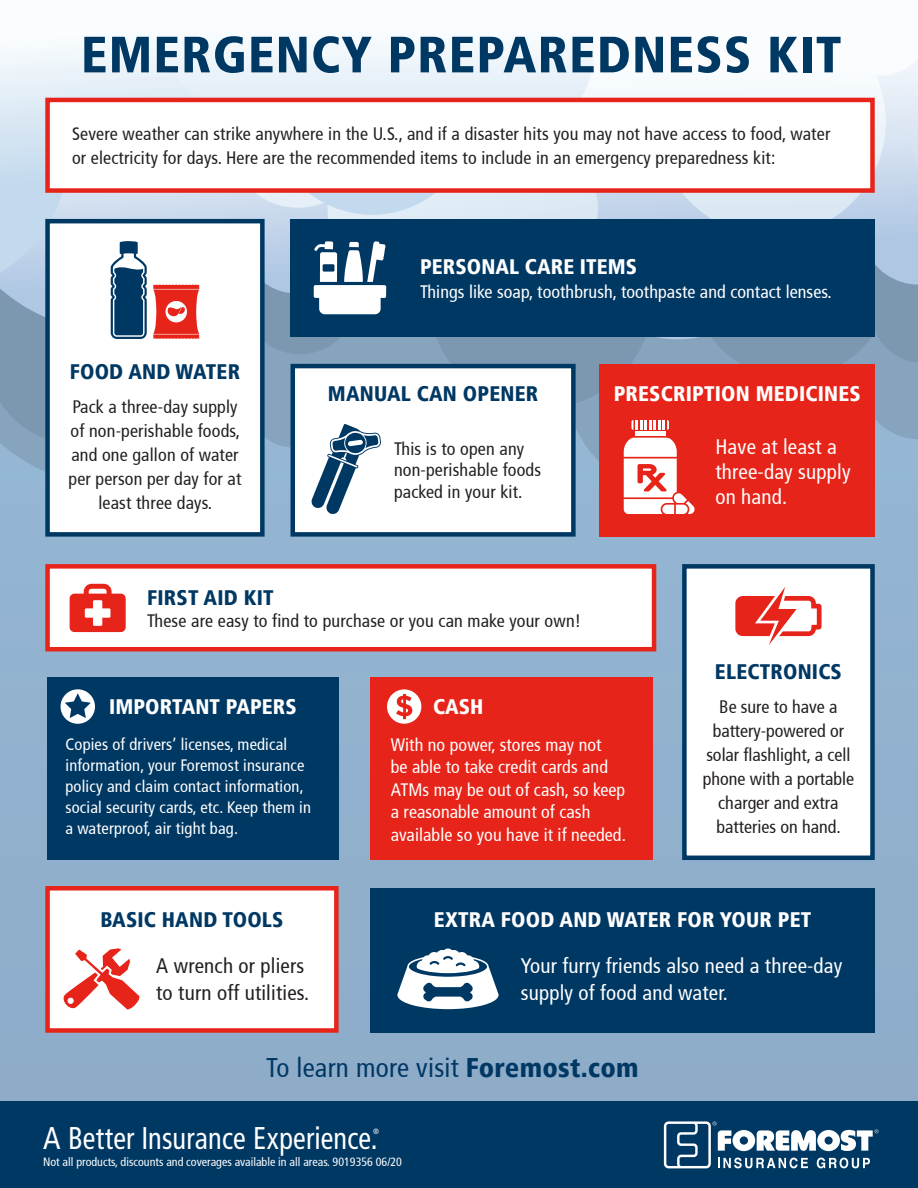
<style>
.page{position:relative;width:918px;height:1188px;background:#fff}
.page>*{position:absolute;margin:0;border:0;box-sizing:border-box;transform-origin:0 0}
.t1{font:900 condensed 51px "Frutiger";letter-spacing:.025em;color:#003864}
.t2{font:condensed 31.5px "Frutiger";letter-spacing:-.01em;color:#fff}
.t3{font:condensed 27px "Frutiger";letter-spacing:.01em;color:#003864}
.t4{font:condensed 21px/25.2px "Frutiger";letter-spacing:.01em;color:#fff}
.t5{font:900 condensed 21px "Frutiger";letter-spacing:.01em;color:#fff}
.t6{font:900 condensed 21px "Frutiger";letter-spacing:.01em;color:#003864}
.t7{font:condensed 21px/27px "Frutiger";letter-spacing:.01em;color:#231f20}
.t8{font:condensed 18px/24px "Frutiger";letter-spacing:.01em;color:#231f20}
.t9{font:condensed 18px/22.5px "Frutiger";letter-spacing:.005em;color:#fff}
.t10{font:condensed 16.5px/21px "Frutiger";letter-spacing:.01em;color:#fff}
.t11{font:condensed 12px "Frutiger";color:#fff}
.t12{font:condensed 7.65px "Frutiger";color:#fff}
.s1{font-weight:900}
</style>
<div class="page">
<div style="left:0;top:531px;width:918px;height:571px;background:#8fafcb"></div>
<svg style="left:0;top:446px;width:918px;height:85px;background:#93b2ce"></svg>
<svg style="left:0;top:332px;width:918px;height:114px;background:#819db7"></svg>
<svg style="left:0;top:280px;width:291px;height:52px;background:#8ea8c2"></svg>
<svg style="left:515px;top:236px;width:403px;height:103px;background:#8fa8c2"></svg>
<svg style="left:0;top:44px;width:228px;height:236px;background:#d5e4f2"></svg>
<svg style="left:598px;top:59px;width:320px;height:177px"></svg>
<svg style="left:228px;top:90px;width:370px;height:218px;background:#bacde2"></svg>
<svg style="left:100px;top:42px;width:494px;height:173px"></svg>
<div style="left:0;top:1102px;width:918px;height:86px;background:#003864"></div>
<svg style="left:664px;top:1121px;width:215px;height:47px"></svg>
<div style="left:45px;top:219px;width:220px;height:318px;background:#fff;border:4px solid #003864"></div>
<div style="left:45px;top:98px;width:830px;height:95px;background:#fff;border:4px solid #e72419"></div>
<div style="left:371px;top:677px;width:282px;height:183px;background:#e72419"></div>
<div style="left:48px;top:677px;width:291px;height:183px;background:#003864"></div>
<div style="left:45px;top:564px;width:611px;height:87px;background:#fff;border:4px solid #e72419"></div>
<div style="left:45px;top:886px;width:294px;height:147px;background:#fff;border:4px solid #e72419"></div>
<div style="left:682px;top:564px;width:193px;height:296px;background:#fff;border:4px solid #003864"></div>
<div style="left:291px;top:364px;width:285px;height:173px;background:#fff;border:4px solid #003864"></div>
<div style="left:600px;top:364px;width:275px;height:173px;background:#e72419"></div>
<div style="left:291px;top:219px;width:584px;height:118px;background:#003864"></div>
<svg style="left:111px;top:241px;width:36px;height:98px"></svg>
<svg style="left:153px;top:284px;width:46px;height:55px"></svg>
<div style="left:371px;top:888px;width:504px;height:145px;background:#003864"></div>
<svg style="left:70px;top:584px;width:56px;height:48px"></svg>
<svg style="left:735px;top:587px;width:87px;height:58px"></svg>
<svg style="left:387px;top:689px;width:34px;height:35px"></svg>
<svg style="left:397px;top:949px;width:102px;height:60px"></svg>
<svg style="left:624px;top:438px;width:71px;height:76px"></svg>
<svg style="left:631px;top:420px;width:38px;height:10px"></svg>
<div style="left:635px;top:431px;width:30px;height:5px;background:#fff"></div>
<svg style="left:61px;top:689px;width:34px;height:35px"></svg>
<svg style="left:314px;top:241px;width:72px;height:73px"></svg>
<svg style="left:311px;top:424px;width:70px;height:90px"></svg>
<svg style="left:63px;top:948px;width:77px;height:62px"></svg>
<p class="t1" style="left:81px;top:24px;width:762px">EMERGENCY PREPAREDNESS KIT</p>
<p class="t8" style="left:72px;top:122px;width:760px">Severe weather can strike anywhere in the U.S., and if a disaster hits you may not have access to food, water or electricity for days. Here are the recommended items to include in an emergency preparedness kit:</p>
<p class="t6" style="left:70px;top:359px;width:172px">FOOD AND WATER</p>
<p class="t8" style="left:69px;top:395px;width:174px;text-align:center">Pack a three-day supply of non-perishable foods, and one gallon of water per person per day for at least three days.</p>
<p class="t5" style="left:420px;top:254px;width:219px">PERSONAL CARE ITEMS</p>
<p class="t9" style="left:420px;top:280px;width:413px">Things like soap, toothbrush, toothpaste and contact lenses.</p>
<p class="t6" style="left:328px;top:381px;width:212px">MANUAL CAN OPENER</p>
<p class="t8" style="left:394px;top:438px;width:149px;line-height:21.6px">This is to open any non-perishable foods packed in your kit.</p>
<p class="t5" style="left:614px;top:381px;width:249px">PRESCRIPTION MEDICINES</p>
<p class="t4" style="left:715px;top:434px;width:137px">Have at least a three-day supply on hand.</p>
<p class="t6" style="left:147px;top:585px;width:128px">FIRST AID KIT</p>
<p class="t8" style="left:147px;top:608px;width:436px">These are easy to find to purchase or you can make your own!</p>
<p class="t5" style="left:109px;top:695px;width:189px">IMPORTANT PAPERS</p>
<p class="t5" style="left:433px;top:695px;width:52px">CASH</p>
<p class="t10" style="left:66px;top:734px;width:247px">Copies of drivers’ licenses, medical information, your Foremost insurance policy and claim contact information, social security cards, etc. Keep them in a waterproof, air tight bag.</p>
<p class="t9" style="left:391px;top:734px;width:237px">With no power, stores may not<br>be able to take credit cards and<br>ATMs may be out of cash, so keep a reasonable amount of cash available so you have it if needed.</p>
<p class="t6" style="left:715px;top:659px;width:128px">ELECTRONICS</p>
<p class="t8" style="left:703px;top:695px;width:153px;text-align:center">Be sure to have a battery-powered or solar flashlight, a cell phone with a portable charger and extra batteries on hand.</p>
<p class="t6" style="left:100px;top:907px;width:185px">BASIC HAND TOOLS</p>
<p class="t5" style="left:434px;top:907px;width:379px">EXTRA FOOD AND WATER FOR YOUR PET</p>
<p class="t7" style="left:156px;top:953px;width:154px">A wrench or pliers to turn off utilities.</p>
<p class="t4" style="left:521px;top:953px;width:323px;line-height:27px">Your furry friends also need a three-day supply of food and water.</p>
<p class="t3" style="left:266px;top:1052px;width:374px">To learn more visit <span class="s1">Foremost.com</span></p>
<p class="t2" style="left:43px;top:1119px;width:336px">A Better Insurance Experience.</p>
<p class="t12" style="left:373px;top:1127px;width:8px">®</p>
<p class="t11" style="left:43px;top:1155px;width:360px">Not all products, discounts and coverages available in all areas. 9019356 06/20</p>
</div>
